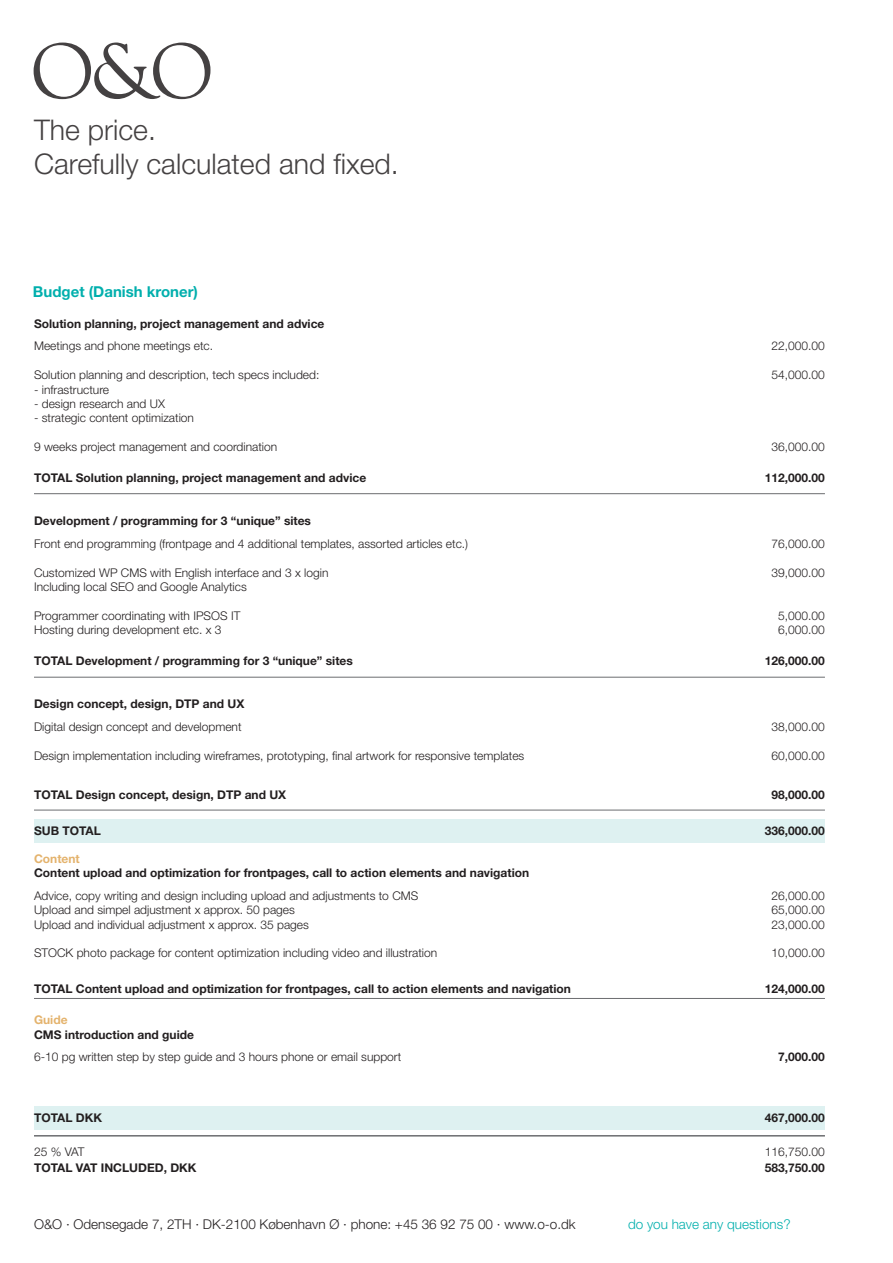
<style>
.page{position:relative;width:893px;height:1263px;background:#fff}
.page>*{position:absolute;margin:0;border:0;box-sizing:border-box;transform-origin:0 0}
.t1{font:300 28.5px/34.2px "Helvetica Neue";color:#231f20}
.t2{font:700 15px "Helvetica Neue";color:#00afad}
.t3{font:300 13.5px "Helvetica Neue";color:#231f20}
.t4{font:300 13.5px "Helvetica Neue";color:#00afad}
.t5{font:300 12px "Helvetica Neue";color:#231f20}
.t6{font:700 12px "Helvetica Neue";color:#231f20}
.t7{font:700 12px "Helvetica Neue";color:#e4b36d}
</style>
<div class="page">
<svg style="left:34px;top:43px;width:176px;height:56px"></svg>
<div style="left:34px;top:1107px;width:791px;height:23px;background:#def1f1"></div>
<hr style="left:34px;top:493px;width:791px;height:1px;background:#6c6d70">
<hr style="left:34px;top:677px;width:791px;height:1px;background:#6c6d70">
<hr style="left:34px;top:810px;width:791px;height:1px;background:#6c6d70">
<hr style="left:34px;top:998px;width:791px;height:1px;background:#6c6d70">
<hr style="left:34px;top:1135px;width:791px;height:1px;background:#6c6d70">
<div style="left:34px;top:820px;width:791px;height:23px;background:#def1f1"></div>
<h1 class="t1" style="left:34px;top:112px;width:366px">The price.<br>Carefully calculated and fixed.</h1>
<p class="t2" style="left:33px;top:282px;width:167px">Budget (Danish kroner)</p>
<p class="t6" style="left:34px;top:316px;width:292px">Solution planning, project management and advice</p>
<p class="t5" style="left:34px;top:339px;width:181px">Meetings and phone meetings etc.</p>
<p class="t5" style="left:772px;top:339px;width:55px">22,000.00</p>
<p class="t5" style="left:34px;top:368px;width:287px">Solution planning and description, tech specs included:</p>
<p class="t5" style="left:772px;top:368px;width:55px">54,000.00</p>
<p class="t5" style="left:34px;top:382px;width:77px">- infrastructure</p>
<p class="t5" style="left:34px;top:396px;width:132px">- design research and UX</p>
<p class="t5" style="left:34px;top:411px;width:162px">- strategic content optimization</p>
<p class="t5" style="left:34px;top:440px;width:245px">9 weeks project management and coordination</p>
<p class="t5" style="left:772px;top:440px;width:55px">36,000.00</p>
<p class="t6" style="left:34px;top:470px;width:334px">TOTAL Solution planning, project management and advice</p>
<p class="t6" style="left:765px;top:470px;width:62px">112,000.00</p>
<p class="t6" style="left:34px;top:514px;width:279px">Development / programming for 3 “unique” sites</p>
<p class="t5" style="left:34px;top:536px;width:436px">Front end programming (frontpage and 4 additional templates, assorted articles etc.)</p>
<p class="t5" style="left:772px;top:536px;width:55px">76,000.00</p>
<p class="t5" style="left:34px;top:565px;width:296px">Customized WP CMS with English interface and 3 x login</p>
<p class="t5" style="left:772px;top:565px;width:55px">39,000.00</p>
<p class="t5" style="left:34px;top:579px;width:214px">Including local SEO and Google Analytics</p>
<p class="t5" style="left:34px;top:608px;width:208px">Programmer coordinating with IPSOS IT</p>
<p class="t5" style="left:778px;top:608px;width:48px">5,000.00</p>
<p class="t5" style="left:34px;top:623px;width:189px">Hosting during development etc. x 3</p>
<p class="t5" style="left:778px;top:623px;width:48px">6,000.00</p>
<p class="t6" style="left:34px;top:653px;width:320px">TOTAL Development / programming for 3 “unique” sites</p>
<p class="t6" style="left:765px;top:653px;width:62px">126,000.00</p>
<p class="t6" style="left:34px;top:697px;width:212px">Design concept, design, DTP and UX</p>
<p class="t5" style="left:34px;top:719px;width:209px">Digital design concept and development</p>
<p class="t5" style="left:772px;top:719px;width:55px">38,000.00</p>
<p class="t5" style="left:34px;top:748px;width:492px">Design implementation including wireframes, prototyping, final artwork for responsive templates</p>
<p class="t5" style="left:772px;top:748px;width:55px">60,000.00</p>
<p class="t6" style="left:34px;top:787px;width:254px">TOTAL Design concept, design, DTP and UX</p>
<p class="t6" style="left:772px;top:787px;width:55px">98,000.00</p>
<p class="t6" style="left:34px;top:823px;width:68px">SUB TOTAL</p>
<p class="t6" style="left:765px;top:823px;width:62px">336,000.00</p>
<p class="t7" style="left:34px;top:851px;width:47px">Content</p>
<p class="t6" style="left:34px;top:866px;width:497px">Content upload and optimization for frontpages, call to action elements and navigation</p>
<p class="t5" style="left:34px;top:888px;width:386px">Advice, copy writing and design including upload and adjustments to CMS</p>
<p class="t5" style="left:772px;top:888px;width:55px">26,000.00</p>
<p class="t5" style="left:34px;top:903px;width:262px">Upload and simpel adjustment x approx. 50 pages</p>
<p class="t5" style="left:772px;top:903px;width:55px">65,000.00</p>
<p class="t5" style="left:34px;top:917px;width:276px">Upload and individual adjustment x approx. 35 pages</p>
<p class="t5" style="left:772px;top:917px;width:55px">23,000.00</p>
<p class="t5" style="left:34px;top:946px;width:405px">STOCK photo package for content optimization including video and illustration</p>
<p class="t5" style="left:772px;top:946px;width:55px">10,000.00</p>
<p class="t6" style="left:34px;top:982px;width:539px">TOTAL Content upload and optimization for frontpages, call to action elements and navigation</p>
<p class="t6" style="left:765px;top:982px;width:62px">124,000.00</p>
<p class="t7" style="left:34px;top:1013px;width:35px">Guide</p>
<p class="t6" style="left:34px;top:1027px;width:161px">CMS introduction and guide</p>
<p class="t5" style="left:34px;top:1050px;width:369px">6-10 pg written step by step guide and 3 hours phone or email support</p>
<p class="t6" style="left:778px;top:1049px;width:48px">7,000.00</p>
<p class="t6" style="left:34px;top:1110px;width:70px">TOTAL DKK</p>
<p class="t6" style="left:765px;top:1110px;width:62px">467,000.00</p>
<p class="t5" style="left:34px;top:1144px;width:52px">25 % VAT</p>
<p class="t5" style="left:765px;top:1144px;width:62px">116,750.00</p>
<p class="t6" style="left:34px;top:1160px;width:164px">TOTAL VAT INCLUDED, DKK</p>
<p class="t6" style="left:765px;top:1160px;width:62px">583,750.00</p>
<p class="t3" style="left:34px;top:1216px;width:543px">O&amp;O · Odensegade 7, 2TH · DK-2100 København Ø · phone: +45 36 92 75 00 · www.o-o.dk</p>
<p class="t4" style="left:628px;top:1216px;width:164px">do you have any questions?</p>
</div>
